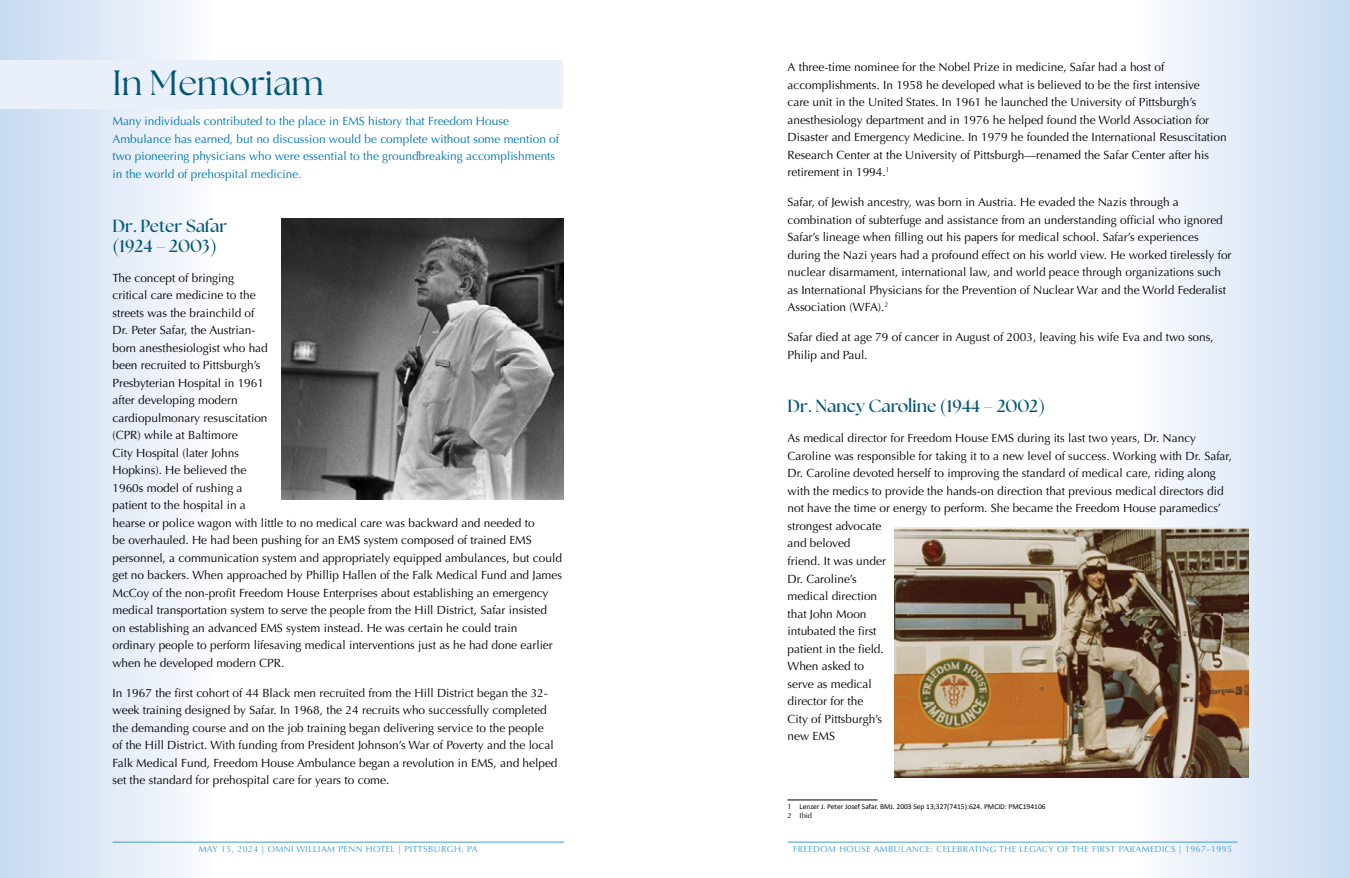
<style>
.page{position:relative;width:1350px;height:878px;background:#fff}
.page>*{position:absolute;margin:0;border:0;box-sizing:border-box;transform-origin:0 0}
.t1{font:35px "The Seasons";color:#005578}
.t2{font:700 17.5px/20px "The Seasons";color:#005578}
.t3{font:11.88px/17.5px "Optima";color:#000}
.t4{font:11.88px/17.5px "Optima";color:#0077af}
.t5{font:8.75px "Optima";letter-spacing:.05em;color:#3c9cd7}
.t6{font:7.5px "Calibri";color:#000}
.t7{font:7.5px "Optima";color:#000}
.s1{font-family:"Optima"}
</style>
<div class="page">
<div style="left:0;top:0;width:225px;height:878px;background:linear-gradient(to right,#c6daf1,#fdfdfe)"></div>
<div style="left:1125px;top:0;width:225px;height:878px;background:linear-gradient(to right,#fefefe,#c7daf1)"></div>
<hr style="left:112px;top:841px;width:452px;height:1px;background:#3c9cd7">
<hr style="left:788px;top:841px;width:450px;height:1px;background:#3c9cd7">
<div style="left:0;top:60px;width:562px;height:49px;background:#e9f0f9"></div>
<hr style="left:788px;top:799px;width:90px;height:1px;background:#000">
<img style="left:895px;top:527px;width:354px;height:250px">
<img style="left:282px;top:218px;width:282px;height:281px">
<h1 class="t1" style="left:112px;top:60px;width:213px">In Memoriam</h1>
<p class="t4" style="left:112px;top:113px;width:448px">Many individuals contributed to the place in EMS history that Freedom House Ambulance has earned, but no discussion would be complete without some mention of two pioneering physicians who were essential to the groundbreaking accomplishments in the world of prehospital medicine.</p>
<h2 class="t2" style="left:112px;top:215px;width:116px">Dr. Peter Safar (1924 – 2003)</h2>
<p class="t3" style="left:112px;top:269px;width:451px">The concept of bringing<br>critical care medicine to the<br>streets was the brainchild of<br>Dr. Peter Safar, the Austrian-<br>born anesthesiologist who had<br>been recruited to Pittsburgh’s<br>Presbyterian Hospital in 1961<br>after developing modern<br>cardiopulmonary resuscitation<br>(CPR) while at Baltimore<br>City Hospital (later Johns<br>Hopkins). He believed the<br>1960s model of rushing a<br>patient to the hospital in a<br>hearse or police wagon with little to no medical care was backward and needed to<br>be overhauled. He had been pushing for an EMS system composed of trained EMS personnel, a communication system and appropriately equipped ambulances, but could get no backers. When approached by Phillip Hallen of the Falk Medical Fund and James McCoy of the non-profit Freedom House Enterprises about establishing an emergency medical transportation system to serve the people from the Hill District, Safar insisted on establishing an advanced EMS system instead. He was certain he could train ordinary people to perform lifesaving medical interventions just as he had done earlier when he developed modern CPR.</p>
<p class="t3" style="left:112px;top:684px;width:447px">In 1967 the first cohort of 44 Black men recruited from the Hill District began the 32- week training designed by Safar. In 1968, the 24 recruits who successfully completed the demanding course and on the job training began delivering service to the people<br>of the Hill District. With funding from President Johnson’s War of Poverty and the local Falk Medical Fund, Freedom House Ambulance began a revolution in EMS, and helped set the standard for prehospital care for years to come.</p>
<p class="t3" style="left:787px;top:58px;width:441px">A three-time nominee for the Nobel Prize in medicine, Safar had a host of accomplishments. In 1958 he developed what is believed to be the first intensive<br>care unit in the United States. In 1961 he launched the University of Pittsburgh’s anesthesiology department and in 1976 he helped found the World Association for Disaster and Emergency Medicine. In 1979 he founded the International Resuscitation Research Center at the University of Pittsburgh—renamed the Safar Center after his retirement in 1994.<sup>1</sup></p>
<p class="t3" style="left:788px;top:193px;width:446px">Safar, of Jewish ancestry, was born in Austria. He evaded the Nazis through a combination of subterfuge and assistance from an understanding official who ignored Safar’s lineage when filling out his papers for medical school. Safar’s experiences during the Nazi years had a profound effect on his world view. He worked tirelessly for nuclear disarmament, international law, and world peace through organizations such as International Physicians for the Prevention of Nuclear War and the World Federalist Association (WFA).<sup>2</sup></p>
<p class="t3" style="left:788px;top:328px;width:428px">Safar died at age 79 of cancer in August of 2003, leaving his wife Eva and two sons,<br>Philip and Paul.</p>
<h2 class="t2" style="left:788px;top:396px;width:259px">Dr. Nancy Caroline (1944 – 2002)</h2>
<p class="t3" style="left:788px;top:430px;width:446px">As medical director for Freedom House EMS during its last two years, Dr. Nancy Caroline was responsible for taking it to a new level of success. Working with Dr. Safar, Dr. Caroline devoted herself to improving the standard of medical care, riding along with the medics to provide the hands-on direction that previous medical directors did not have the time or energy to perform. She became the Freedom House paramedics’ strongest advocate<br>and beloved<br>friend. It was under<br>Dr. Caroline’s<br>medical direction<br>that John Moon<br>intubated the first<br>patient in the field.<br>When asked to<br>serve as medical<br>director for the<br>City of Pittsburgh’s<br>new EMS</p>
<p class="t6" style="left:788px;top:801px;width:260px"><span class="s1">1</span> Lenzer J. Peter Josef Safar. BMJ. 2003 Sep 13;327(7415):624. PMCID: PMC194106</p>
<p class="t7" style="left:788px;top:811px;width:26px">2 Ibid</p>
<p class="t5" style="left:199px;top:844px;width:281px">MAY 15, 2024 | OMNI WILLIAM PENN HOTEL | PITTSBURGH, PA</p>
<p class="t5" style="left:793px;top:844px;width:440px">FREEDOM HOUSE AMBULANCE: CELEBRATING THE LEGACY OF THE FIRST PARAMEDICS | 1967–1995</p>
</div>
